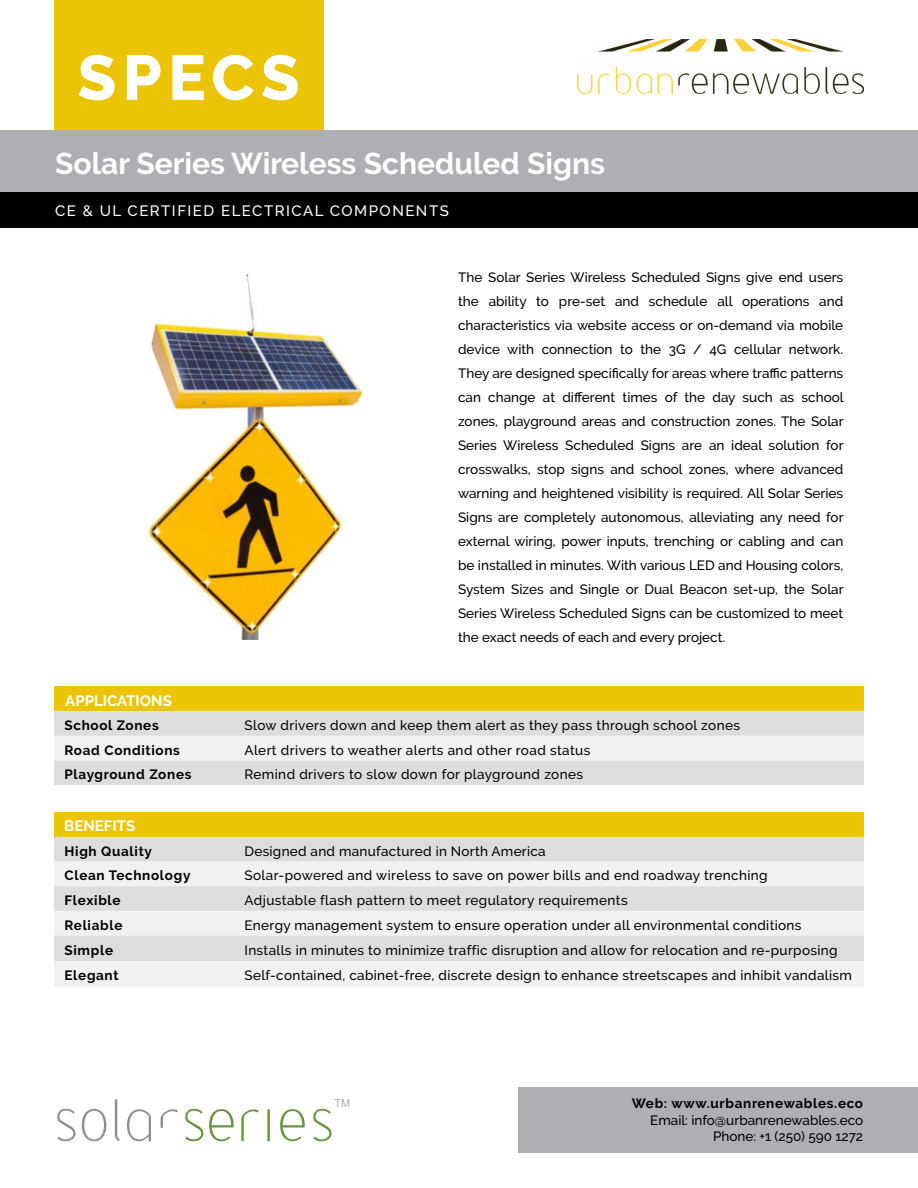
<style>
.page{position:relative;width:918px;height:1188px;background:#fff}
.page>*{position:absolute;margin:0;border:0;box-sizing:border-box;transform-origin:0 0}
.t1{font:800 63px "Raleway";letter-spacing:.1em;color:#fff}
.t2{font:700 30px "Raleway";color:#fff}
.t3{font:500 15px "Raleway";letter-spacing:.1em;color:#fff}
.t4{font:700 15px "Raleway";color:#fff}
.t5{font:500 13.5px/24px "Raleway";letter-spacing:.025em;color:#000;text-align:justify}
.t6{font:700 13.5px "Raleway";letter-spacing:.05em;color:#000}
.t7{font:500 13.5px/16.2px "Raleway";color:#000101;text-align:right}
.t8{font:700 13.5px "Raleway";letter-spacing:.05em;color:#000101}
.t9{font:10.8px "Helvetica";color:#adafb2}
</style>
<div class="page">
<div style="left:54px;top:0;width:269px;height:190px;background:#ebc505"></div>
<div style="left:0;top:130px;width:918px;height:62px;background:#adafb2"></div>
<div style="left:0;top:192px;width:918px;height:36px;background:#000101"></div>
<svg style="left:54px;top:711px;width:810px;height:74px"></svg>
<svg style="left:54px;top:837px;width:810px;height:150px"></svg>
<div style="left:54px;top:687px;width:810px;height:24px;background:#ebc505"></div>
<div style="left:54px;top:812px;width:810px;height:25px;background:#ebc505"></div>
<img style="left:578px;top:40px;width:286px;height:54px">
<img style="left:148px;top:274px;width:215px;height:366px">
<div style="left:518px;top:1087px;width:400px;height:66px;background:#adafb2"></div>
<svg style="left:57px;top:1109px;width:49px;height:32px"></svg>
<svg style="left:115px;top:1099px;width:5px;height:42px"></svg>
<svg style="left:127px;top:1109px;width:24px;height:32px"></svg>
<svg style="left:161px;top:1109px;width:17px;height:19px"></svg>
<svg style="left:241px;top:1109px;width:18px;height:32px"></svg>
<svg style="left:185px;top:1109px;width:49px;height:32px"></svg>
<hr style="left:267px;top:1109px;width:3px;height:32px;background:#66953f">
<svg style="left:280px;top:1109px;width:25px;height:32px"></svg>
<svg style="left:313px;top:1109px;width:19px;height:32px"></svg>
<h1 class="t1" style="left:78px;top:42px;width:224px">SPECS</h1>
<h2 class="t2" style="left:55px;top:146px;width:552px">Solar Series Wireless Scheduled Signs</h2>
<p class="t3" style="left:55px;top:202px;width:395px">CE &amp; UL CERTIFIED ELECTRICAL COMPONENTS</p>
<p class="t4" style="left:65px;top:692px;width:108px">APPLICATIONS</p>
<p class="t5" style="left:458px;top:265px;width:387px">The Solar Series Wireless Scheduled Signs give end users the ability to pre-set and schedule all operations and characteristics via website access or on-demand via mobile device with connection to the 3G / 4G cellular network.<br>They are designed specifically for areas where traffic patterns can change at different times of the day such as school zones, playground areas and construction zones. The Solar Series Wireless Scheduled Signs are an ideal solution for crosswalks, stop signs and school zones, where advanced warning and heightened visibility is required. All Solar Series Signs are completely autonomous, alleviating any need for external wiring, power inputs, trenching or cabling and can be installed in minutes. With various LED and Housing colors, System Sizes and Single or Dual Beacon set-up, the Solar Series Wireless Scheduled Signs can be customized to meet the exact needs of each and every project.</p>
<p class="t6" style="left:64px;top:717px;width:96px">School Zones</p>
<p class="t5" style="left:244px;top:713px;width:497px">Slow drivers down and keep them alert as they pass through school zones</p>
<p class="t6" style="left:64px;top:742px;width:117px">Road Conditions</p>
<p class="t5" style="left:244px;top:738px;width:347px">Alert drivers to weather alerts and other road status</p>
<p class="t6" style="left:64px;top:767px;width:128px">Playground Zones</p>
<p class="t5" style="left:244px;top:762px;width:340px">Remind drivers to slow down for playground zones</p>
<p class="t4" style="left:64px;top:818px;width:73px">BENEFITS</p>
<p class="t6" style="left:64px;top:843px;width:89px">High Quality</p>
<p class="t5" style="left:244px;top:839px;width:303px">Designed and manufactured in North America</p>
<p class="t6" style="left:64px;top:868px;width:127px">Clean Technology</p>
<p class="t5" style="left:244px;top:863px;width:525px">Solar-powered and wireless to save on power bills and end roadway trenching</p>
<p class="t6" style="left:64px;top:892px;width:58px">Flexible</p>
<p class="t5" style="left:244px;top:888px;width:385px">Adjustable flash pattern to meet regulatory requirements</p>
<p class="t6" style="left:64px;top:917px;width:59px">Reliable</p>
<p class="t5" style="left:244px;top:913px;width:559px">Energy management system to ensure operation under all environmental conditions</p>
<p class="t6" style="left:64px;top:942px;width:50px">Simple</p>
<p class="t5" style="left:244px;top:938px;width:595px">Installs in minutes to minimize traffic disruption and allow for relocation and re-purposing</p>
<p class="t6" style="left:64px;top:968px;width:56px">Elegant</p>
<p class="t5" style="left:244px;top:964px;width:609px">Self-contained, cabinet-free, discrete design to enhance streetscapes and inhibit vandalism</p>
<p class="t9" style="left:335px;top:1095px;width:17px">TM</p>
<p class="t8" style="left:632px;top:1096px;width:233px">Web: www.urbanrenewables.eco</p>
<p class="t7" style="left:650px;top:1112px;width:214px">Email: info@urbanrenewables.eco<br>Phone: +1 (250) 590 1272</p>
</div>
